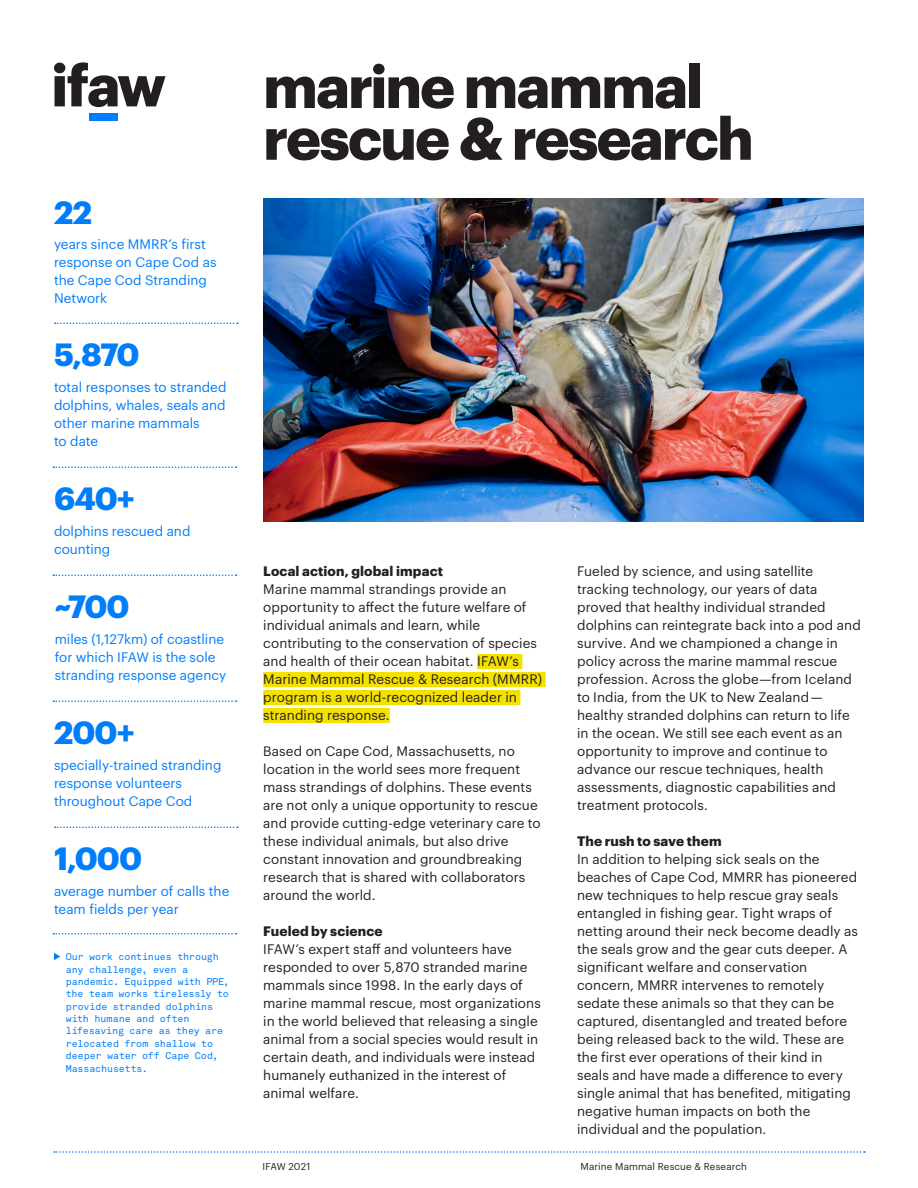
<style>
.page{position:relative;width:918px;height:1188px;background:#fff}
.page>*{position:absolute;margin:0;border:0;box-sizing:border-box;transform-origin:0 0}
.t1{font:700 58.5px/51.8px "Graphik";letter-spacing:-.03em;color:#231f20}
.t2{font:700 31.5px "Graphik";letter-spacing:-.025em;color:#007dfa}
.t3{font:13.5px/18px "Graphik";letter-spacing:.005em;color:#231f20}
.t4{font:13.5px/18px "Graphik";color:#007dfa}
.t5{font:700 13.5px "Graphik";letter-spacing:.01em;color:#231f20}
.t6{font:9.75px/12.3px "Akkurat Mono Pro";letter-spacing:-.015em;color:#007dfa}
.t7{font:9.75px "Graphik";letter-spacing:.02em;color:#231f20}
</style>
<div class="page">
<svg style="left:54px;top:1151px;width:811px;height:2px"></svg>
<div style="left:477px;top:654px;width:45px;height:15px;background:#f5e100"></div>
<div style="left:263px;top:672px;width:283px;height:15px;background:#f5e100"></div>
<div style="left:263px;top:690px;width:257px;height:15px;background:#f5e100"></div>
<div style="left:263px;top:708px;width:127px;height:15px;background:#f5e100"></div>
<svg style="left:54px;top:62px;width:112px;height:45px"></svg>
<div style="left:90px;top:114px;width:28px;height:7px;background:#007dfa"></div>
<svg style="left:55px;top:322px;width:183px;height:2px"></svg>
<svg style="left:53px;top:574px;width:184px;height:2px"></svg>
<img style="left:263px;top:198px;width:601px;height:324px">
<svg style="left:54px;top:953px;width:6px;height:7px"></svg>
<svg style="left:53px;top:700px;width:184px;height:2px"></svg>
<svg style="left:55px;top:826px;width:183px;height:2px"></svg>
<svg style="left:53px;top:466px;width:184px;height:2px"></svg>
<svg style="left:53px;top:933px;width:184px;height:1px"></svg>
<h2 class="t2" style="left:54px;top:188px;width:40px">22</h2>
<p class="t4" style="left:54px;top:234px;width:164px">years since MMRR’s first response on Cape Cod as the Cape Cod Stranding<br>Network</p>
<h2 class="t2" style="left:54px;top:331px;width:87px">5,870</h2>
<p class="t4" style="left:54px;top:377px;width:174px">total responses to stranded dolphins, whales, seals and other marine mammals<br>to date</p>
<h2 class="t2" style="left:54px;top:475px;width:82px">640+</h2>
<p class="t4" style="left:54px;top:521px;width:138px">dolphins rescued and counting</p>
<h2 class="t2" style="left:55px;top:583px;width:76px">~700</h2>
<p class="t4" style="left:55px;top:629px;width:173px">miles (1,127km) of coastline for which IFAW is the sole stranding response agency</p>
<h2 class="t2" style="left:54px;top:709px;width:82px">200+</h2>
<p class="t4" style="left:54px;top:755px;width:169px">specially-trained stranding response volunteers throughout Cape Cod</p>
<h2 class="t2" style="left:54px;top:835px;width:90px">1,000</h2>
<p class="t4" style="left:54px;top:881px;width:177px">average number of calls the team fields per year</p>
<p class="t6" style="left:66px;top:951px;width:165px">Our work continues through any challenge, even a pandemic. Equipped with PPE, the team works tirelessly to provide stranded dolphins with humane and often lifesaving care as they are relocated from shallow to deeper water off Cape Cod,<br>Massachusetts.</p>
<h1 class="t1" style="left:263px;top:56px;width:492px">marine mammal rescue &amp; research</h1>
<p class="t5" style="left:263px;top:561px;width:181px">Local action, global impact</p>
<p class="t3" style="left:263px;top:579px;width:281px">Marine mammal strandings provide an opportunity to affect the future welfare of individual animals and learn, while contributing to the conservation of species and health of their ocean habitat. IFAW’s Marine Mammal Rescue &amp; Research (MMRR) program is a world-recognized leader in stranding response.</p>
<p class="t3" style="left:263px;top:741px;width:279px">Based on Cape Cod, Massachusetts, no location in the world sees more frequent mass strandings of dolphins. These events are not only a unique opportunity to rescue and provide cutting-edge veterinary care to these individual animals, but also drive constant innovation and groundbreaking research that is shared with collaborators around the world.</p>
<p class="t5" style="left:263px;top:921px;width:121px">Fueled by science</p>
<p class="t3" style="left:263px;top:939px;width:279px">IFAW’s expert staff and volunteers have responded to over 5,870 stranded marine mammals since 1998. In the early days of marine mammal rescue, most organizations in the world believed that releasing a single animal from a social species would result in certain death, and individuals were instead humanely euthanized in the interest of animal welfare.</p>
<p class="t3" style="left:577px;top:561px;width:285px">Fueled by science, and using satellite tracking technology, our years of data proved that healthy individual stranded dolphins can reintegrate back into a pod and survive. And we championed a change in policy across the marine mammal rescue profession. Across the globe—from Iceland to India, from the UK to New Zealand — healthy stranded dolphins can return to life in the ocean. We still see each event as an opportunity to improve and continue to advance our rescue techniques, health assessments, diagnostic capabilities and treatment protocols.</p>
<p class="t5" style="left:577px;top:831px;width:146px">The rush to save them</p>
<p class="t3" style="left:577px;top:849px;width:282px">In addition to helping sick seals on the beaches of Cape Cod, MMRR has pioneered new techniques to help rescue gray seals entangled in fishing gear. Tight wraps of netting around their neck become deadly as the seals grow and the gear cuts deeper. A significant welfare and conservation concern, MMRR intervenes to remotely sedate these animals so that they can be captured, disentangled and treated before being released back to the wild. These are the first ever operations of their kind in<br>seals and have made a difference to every single animal that has benefited, mitigating negative human impacts on both the individual and the population.</p>
<p class="t7" style="left:262px;top:1159px;width:50px">IFAW 2021</p>
<p class="t7" style="left:580px;top:1159px;width:168px">Marine Mammal Rescue &amp; Research</p>
</div>
